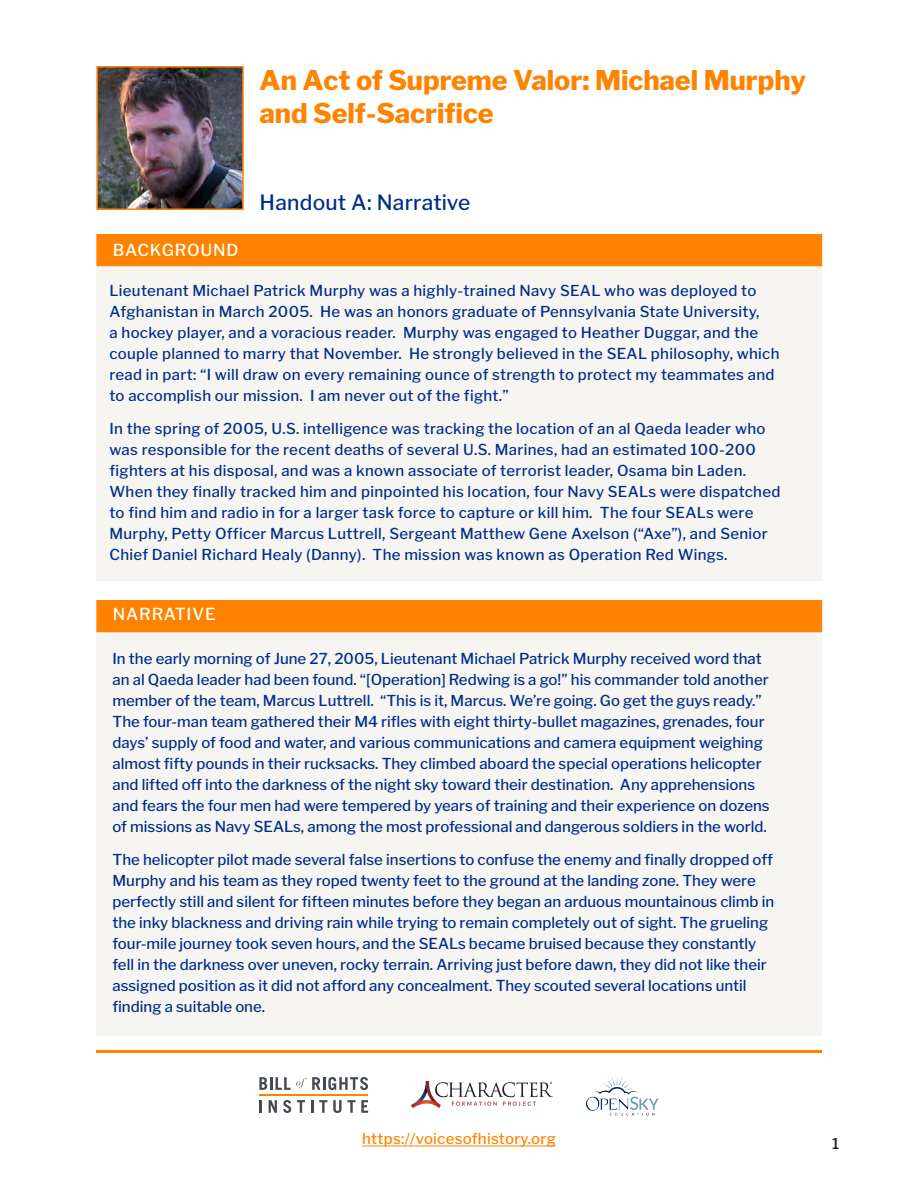
<style>
.page{position:relative;width:918px;height:1188px;background:#fff}
.page>*{position:absolute;margin:0;border:0;box-sizing:border-box;transform-origin:0 0}
.t1{font:800 27px/33px "Libre Franklin";color:#ff8300}
.Handout_Label{font:500 21px "Libre Franklin";letter-spacing:.01em;color:#002f87}
.t2{font:500 16.5px "Libre Franklin";letter-spacing:.05em;color:#fff}
.Directions{font:500 15px/21px "Libre Franklin";color:#002f87}
.Directions-2{font:500 15px/21px "Libre Franklin";letter-spacing:.02em;color:#002f87}
.t3{font:500 15px "Libre Franklin";letter-spacing:.02em;color:#ff8300}
.t4{font:500 15px "Libre Franklin";color:#231f20}
</style>
<div class="page">
<svg style="left:259px;top:1077px;width:109px;height:13px"></svg>
<hr style="left:259px;top:1094px;width:109px;height:2px;background:#ff8300">
<svg style="left:259px;top:1100px;width:3px;height:13px"></svg>
<svg style="left:269px;top:1100px;width:8px;height:13px"></svg>
<svg style="left:283px;top:1100px;width:8px;height:13px"></svg>
<svg style="left:297px;top:1100px;width:8px;height:13px"></svg>
<svg style="left:311px;top:1100px;width:2px;height:13px"></svg>
<svg style="left:319px;top:1100px;width:8px;height:13px"></svg>
<svg style="left:333px;top:1100px;width:35px;height:13px"></svg>
<img style="left:411px;top:1081px;width:141px;height:26px">
<img style="left:586px;top:1076px;width:73px;height:39px">
<hr style="left:96px;top:1050px;width:726px;height:3px;background:#ff8300">
<hr style="left:362px;top:1146px;width:194px;height:1px;background:#ff8300">
<div style="left:97px;top:626px;width:725px;height:410px;background:#f7f5f2"></div>
<div style="left:97px;top:266px;width:725px;height:315px;background:#f7f5f2"></div>
<div style="left:96px;top:600px;width:726px;height:32px;background:#ff8300"></div>
<div style="left:96px;top:234px;width:726px;height:32px;background:#ff8300"></div>
<img style="left:99px;top:69px;width:142px;height:138px">
<div style="left:96px;top:66px;width:148px;height:144px;border:2px solid #ff8300"></div>
<p class="t1" style="left:260px;top:64px;width:548px">An Act of Supreme Valor: Michael Murphy and Self-Sacrifice</p>
<p class="t2" style="left:113px;top:237px;width:127px">BACKGROUND</p>
<p class="Handout_Label" style="left:260px;top:186px;width:213px">Handout A: Narrative</p>
<p class="Directions-2" style="left:110px;top:279px;width:672px">Lieutenant Michael Patrick Murphy was a highly-trained Navy SEAL who was deployed to Afghanistan in March 2005. He was an honors graduate of Pennsylvania State University,<br>a hockey player, and a voracious reader. Murphy was engaged to Heather Duggar, and the couple planned to marry that November. He strongly believed in the SEAL philosophy, which read in part: “I will draw on every remaining ounce of strength to protect my teammates and to accomplish our mission. I am never out of the fight.”</p>
<p class="Directions-2" style="left:110px;top:417px;width:672px">In the spring of 2005, U.S. intelligence was tracking the location of an al Qaeda leader who was responsible for the recent deaths of several U.S. Marines, had an estimated 100-200 fighters at his disposal, and was a known associate of terrorist leader, Osama bin Laden.<br>When they finally tracked him and pinpointed his location, four Navy SEALs were dispatched to find him and radio in for a larger task force to capture or kill him. The four SEALs were Murphy, Petty Officer Marcus Luttrell, Sergeant Matthew Gene Axelson (“Axe”), and Senior Chief Daniel Richard Healy (Danny). The mission was known as Operation Red Wings.</p>
<p class="t2" style="left:113px;top:601px;width:104px">NARRATIVE</p>
<p class="Directions" style="left:112px;top:646px;width:659px">In the early morning of June 27, 2005, Lieutenant Michael Patrick Murphy received word that an al Qaeda leader had been found. “[Operation] Redwing is a go!” his commander told another member of the team, Marcus Luttrell. “This is it, Marcus. We’re going. Go get the guys ready.” The four-man team gathered their M4 rifles with eight thirty-bullet magazines, grenades, four days’ supply of food and water, and various communications and camera equipment weighing almost fifty pounds in their rucksacks. They climbed aboard the special operations helicopter and lifted off into the darkness of the night sky toward their destination. Any apprehensions and fears the four men had were tempered by years of training and their experience on dozens of missions as Navy SEALs, among the most professional and dangerous soldiers in the world.</p>
<p class="Directions" style="left:112px;top:847px;width:663px">The helicopter pilot made several false insertions to confuse the enemy and finally dropped off Murphy and his team as they roped twenty feet to the ground at the landing zone. They were perfectly still and silent for fifteen minutes before they began an arduous mountainous climb in the inky blackness and driving rain while trying to remain completely out of sight. The grueling four-mile journey took seven hours, and the SEALs became bruised because they constantly fell in the darkness over uneven, rocky terrain. Arriving just before dawn, they did not like their assigned position as it did not afford any concealment. They scouted several locations until finding a suitable one.</p>
<p class="t3" style="left:362px;top:1127px;width:195px">https://voicesofhistory.org</p>
<p class="t4" style="left:832px;top:1132px;width:9px">1</p>
</div>
